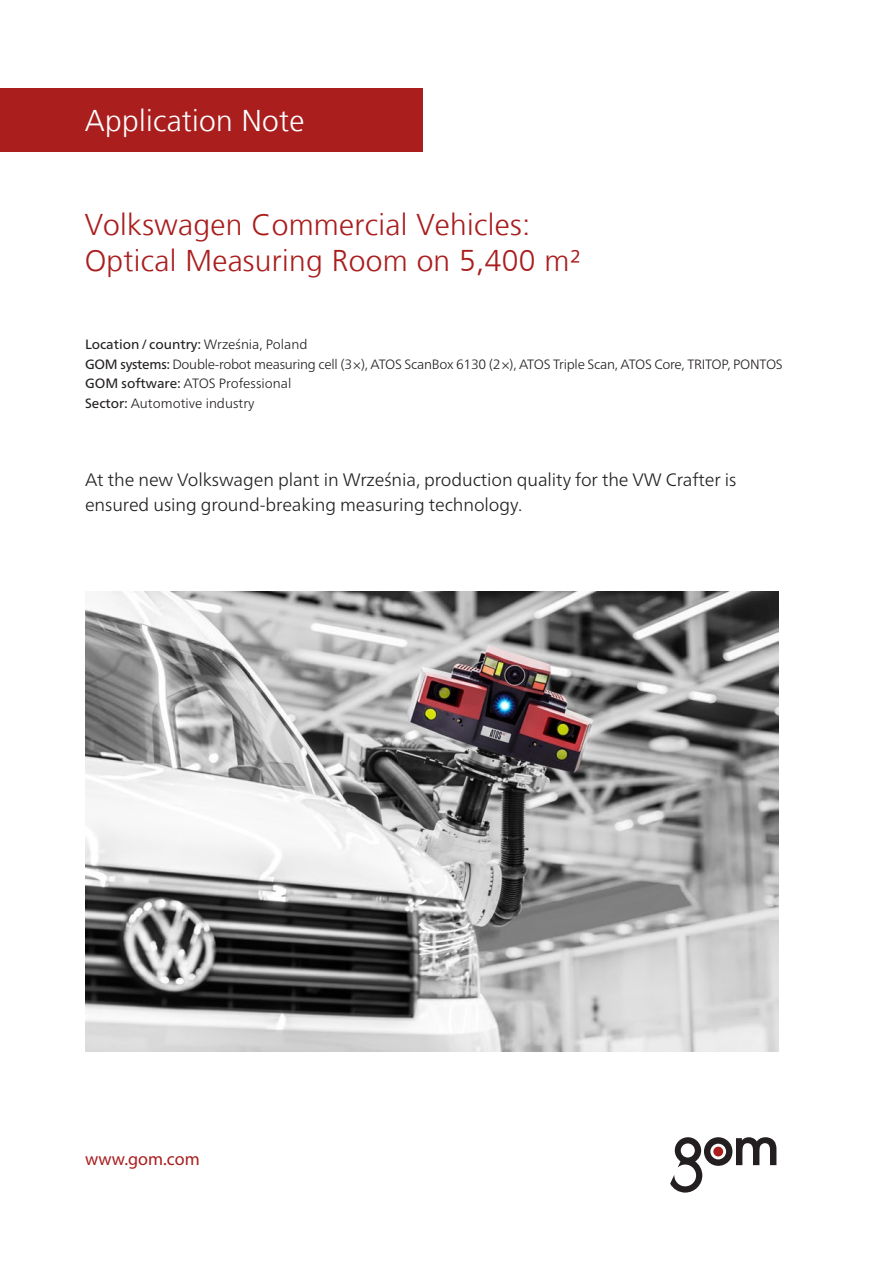
<style>
.page{position:relative;width:893px;height:1263px;background:#fff}
.page>*{position:absolute;margin:0;border:0;box-sizing:border-box;transform-origin:0 0}
.t1{font:300 30px/36px "Frutiger LT";letter-spacing:.01em;color:#aa1e1e}
.t2{font:300 30px "Frutiger LT";letter-spacing:.01em;color:#fff}
.t3{font:300 18px/24.8px "Frutiger Neue LTW1 G";letter-spacing:-.005em;color:#231f20}
.t4{font:18px "Myriad Pro";color:#aa1e1e}
.t5{font:300 13.5px/19.5px "Frutiger Neue LTW1 G";letter-spacing:-.02em;color:#231f20}
.s1{font-weight:400}
</style>
<div class="page">
<svg style="left:670px;top:1137px;width:106px;height:55px"></svg>
<div style="left:0;top:88px;width:422px;height:63px;background:#aa1e1e"></div>
<img style="left:85px;top:592px;width:693px;height:460px">
<h1 class="t2" style="left:85px;top:104px;width:221px">Application Note</h1>
<h1 class="t1" style="left:85px;top:207px;width:497px">Volkswagen Commercial Vehicles:<br>Optical Measuring Room on 5,400 m²</h1>
<p class="t5" style="left:85px;top:334px;width:699px"><span class="s1">Location/ country:</span> Września, Poland<br><span class="s1">GOM systems:</span> Double-robot measuring cell (3×), ATOS ScanBox 6130 (2×), ATOS Triple Scan, ATOS Core, TRITOP, PONTOS <span class="s1">GOM software:</span> ATOS Professional<br><span class="s1">Sector:</span> Automotive industry</p>
<h2 class="t3" style="left:85px;top:466px;width:653px">At the new Volkswagen plant in Września, production quality for the VW Crafter is ensured using ground-breaking measuring technology.</h2>
<h2 class="t4" style="left:85px;top:1148px;width:116px">www.gom.com</h2>
</div>
